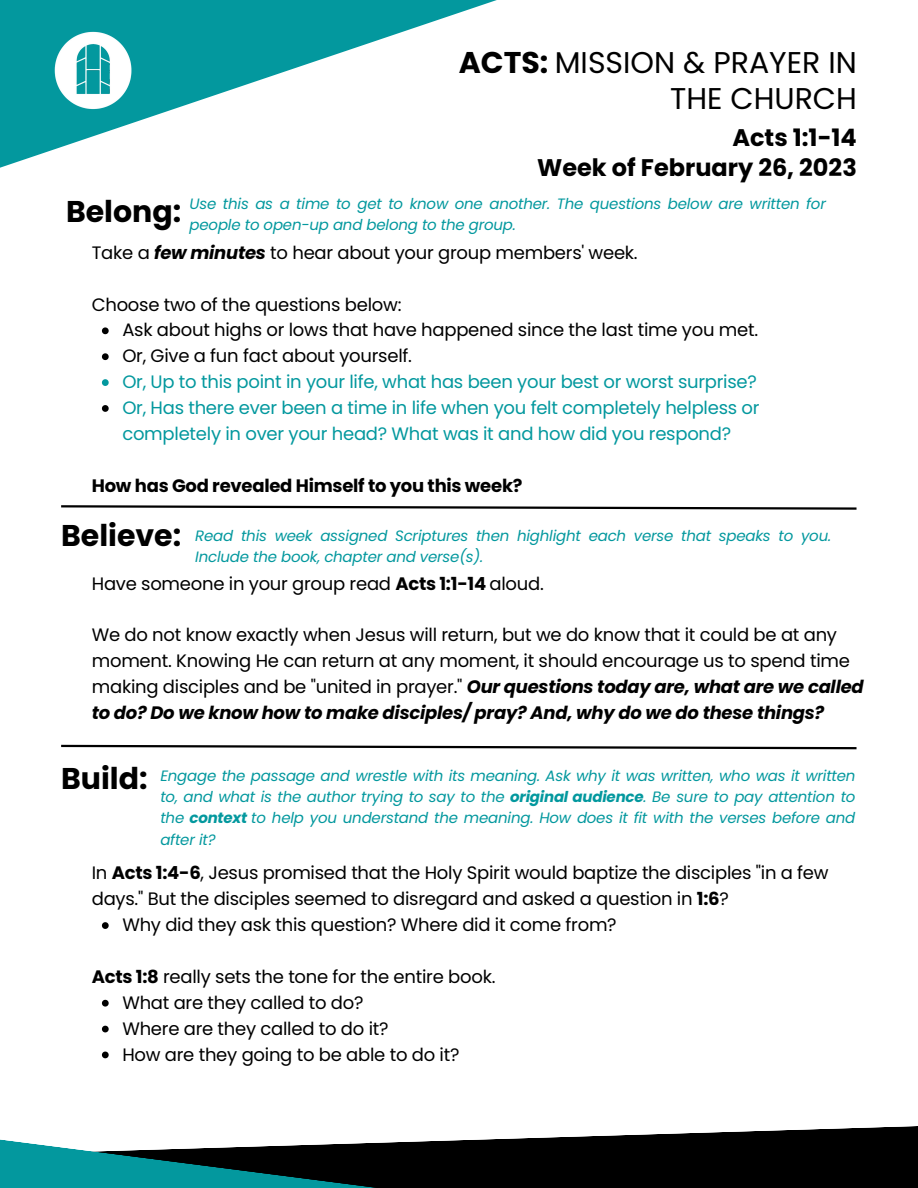
<style>
.page{position:relative;width:918px;height:1188px;background:#fff}
.page>*{position:absolute;margin:0;border:0;box-sizing:border-box;transform-origin:0 0}
.t1{font:30px "Poppins";color:#000}
.t2{font:700 30px "Poppins";color:#000}
.t3{font:700 24px/30.3px "Poppins";color:#000;text-align:right}
.t4{font:18px/25.8px "Poppins";letter-spacing:-.015em;color:#000}
.t5{font:18px/25.8px "Poppins";letter-spacing:-.015em;color:#03989e}
.t6{font:700 18px "Poppins";letter-spacing:-.015em;color:#000}
.t7{font:italic 15px/21.3px "Poppins";letter-spacing:-.015em;color:#03989e}
.s1{font-weight:700}
.s2{font-weight:700;font-style:italic}
.s3{font-weight:700;font-style:normal;font-size:30px;color:#000}
</style>
<div class="page">
<div style="left:734px;top:1126px;width:184px;height:62px;background:#000"></div>
<svg style="left:0;top:0;width:497px;height:168px"></svg>
<svg style="left:0;top:1132px;width:759px;height:56px"></svg>
<svg style="left:61px;top:505px;width:796px;height:5px"></svg>
<svg style="left:61px;top:744px;width:796px;height:6px"></svg>
<img style="left:43px;top:20px;width:100px;height:100px;border-radius:50%">
<svg style="left:102px;top:327px;width:7px;height:7px"></svg>
<svg style="left:102px;top:353px;width:7px;height:7px"></svg>
<svg style="left:102px;top:379px;width:7px;height:7px"></svg>
<svg style="left:102px;top:405px;width:7px;height:7px"></svg>
<svg style="left:102px;top:922px;width:7px;height:7px"></svg>
<svg style="left:102px;top:1000px;width:7px;height:7px"></svg>
<svg style="left:102px;top:1026px;width:7px;height:6px"></svg>
<svg style="left:102px;top:1052px;width:7px;height:6px"></svg>
<h1 class="t1" style="left:459px;top:41px;width:399px"><span class="s1">ACTS:</span> MISSION &amp; PRAYER IN</h1>
<h1 class="t1" style="left:670px;top:77px;width:188px">THE CHURCH</h1>
<h1 class="t2" style="left:66px;top:191px;width:117px">Belong:</h1>
<h2 class="t3" style="left:537px;top:122px;width:321px">Acts 1:1-14<br>Week of February 26, 2023</h2>
<p class="t7" style="left:190px;top:193px;width:638px">Use this as a time to get to know one another. The questions below are written for people to open-up and belong to the group.</p>
<p class="t4" style="left:92px;top:240px;width:547px">Take a <span class="s2">few minutes</span> to hear about your group members' week.</p>
<p class="t4" style="left:92px;top:291px;width:311px">Choose two of the questions below:</p>
<p class="t4" style="left:122px;top:317px;width:637px">Ask about highs or lows that have happened since the last time you met.<br>Or, Give a fun fact about yourself.</p>
<p class="t5" style="left:122px;top:369px;width:639px">Or, Up to this point in your life, what has been your best or worst surprise?<br>Or, Has there ever been a time in life when you felt completely helpless or completely in over your head? What was it and how did you respond?</p>
<p class="t6" style="left:92px;top:473px;width:432px">How has God revealed Himself to you this week?</p>
<p class="t7" style="left:195px;top:525px;width:637px;text-indent:-134px"><span class="s3">Believe:</span> Read this week assigned Scriptures then highlight each verse that speaks to you.<br>Include the book, chapter and verse(s).</p>
<p class="t4" style="left:92px;top:570px;width:454px">Have someone in your group read <span class="s1">Acts 1:1-14</span> aloud.</p>
<p class="t4" style="left:92px;top:622px;width:774px">We do not know exactly when Jesus will return, but we do know that it could be at any moment. Knowing He can return at any moment, it should encourage us to spend time making disciples and be "united in prayer." <span class="s2">Our questions today are, what are we called to do? Do we know how to make disciples/ pray? And, why do we do these things?</span></p>
<p class="t7" style="left:160px;top:765px;width:697px;text-align:justify;text-indent:-99px"><span class="s3">Build:</span> Engage the passage and wrestle with its meaning. Ask why it was written, who was it written to, and what is the author trying to say to the <span class="s1">original audience</span>. Be sure to pay attention to the <span class="s1">context</span> to help you understand the meaning. How does it fit with the verses before and after it?</p>
<p class="t4" style="left:92px;top:860px;width:738px">In <span class="s1">Acts 1:4-6</span>, Jesus promised that the Holy Spirit would baptize the disciples "in a few days." But the disciples seemed to disregard and asked a question in <span class="s1">1:6</span>?</p>
<p class="t4" style="left:122px;top:912px;width:496px">Why did they ask this question? Where did it come from?</p>
<p class="t4" style="left:92px;top:964px;width:405px"><span class="s1">Acts 1:8</span> really sets the tone for the entire book.</p>
<p class="t4" style="left:122px;top:990px;width:339px">What are they called to do?<br>Where are they called to do it?<br>How are they going to be able to do it?</p>
</div>
